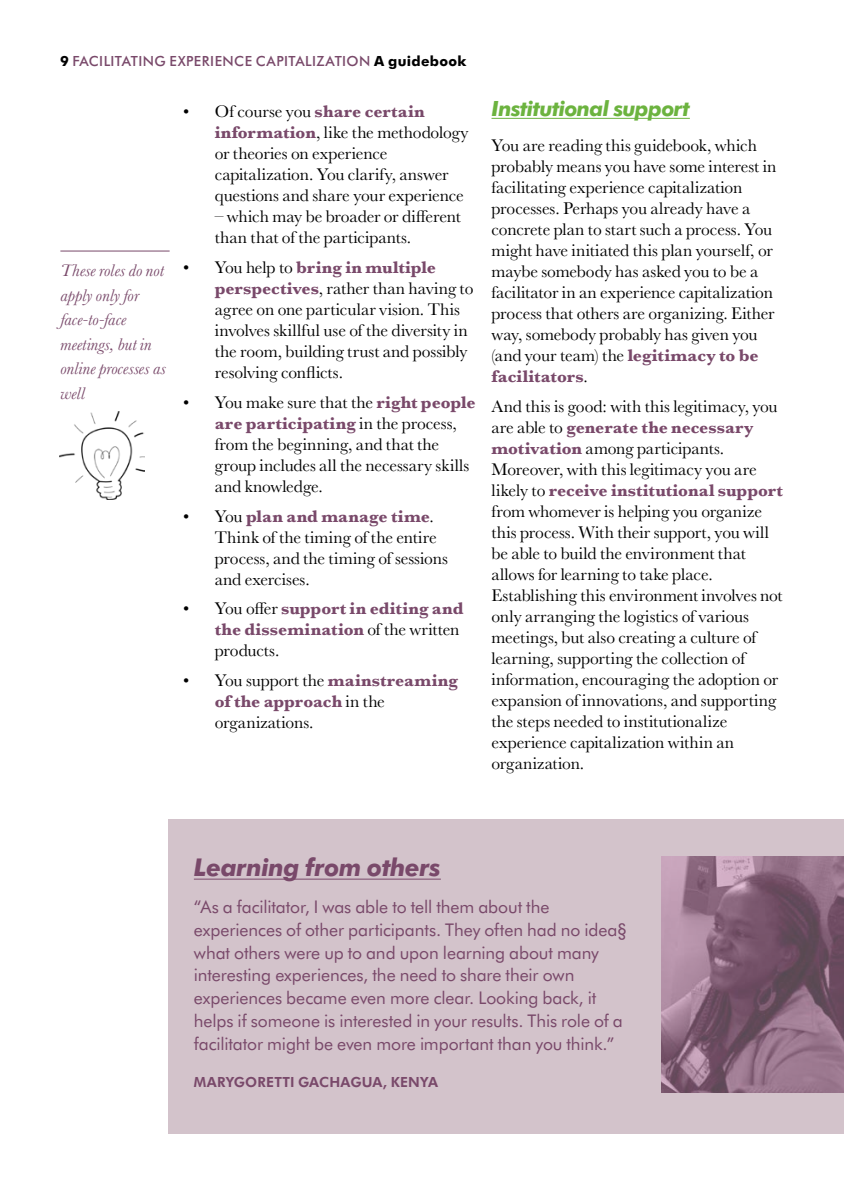
<style>
.page{position:relative;width:844px;height:1191px;background:#fff}
.page>*{position:absolute;margin:0;border:0;box-sizing:border-box;transform-origin:0 0}
.t1{font:italic 700 24.5px "Futura BT";letter-spacing:-.015em;color:#79496a}
.t2{font:italic 700 21px "Futura BT";letter-spacing:-.03em;color:#6cb33f}
.t3{font:17.5px/21px "Baskerville";letter-spacing:-.005em;color:#000}
.t4{font:17.5px/22.8px "Futura BT";letter-spacing:-.005em;color:#79496a}
.t5{font:italic 17.5px/24.5px "Baskerville";color:#79496a}
.t6{font:700 17.5px/21px "Baskerville";color:#79496a}
.t7{font:500 14px "Futura BT";letter-spacing:.03em;color:#79496a}
.t8{font:800 14px "Futura BT";letter-spacing:.015em;color:#79496a}
.s1{font-weight:700;color:#000}
.s2{font-weight:700;color:#79496a}
.s3{font-weight:400;color:#000}
</style>
<div class="page">
<hr style="left:491px;top:118px;width:198px;height:1px;background:#6cb33f">
<hr style="left:60px;top:251px;width:109px;height:1px;background:#79496a">
<img style="left:60px;top:412px;width:84px;height:87px">
<div style="left:169px;top:819px;width:674px;height:314px;background:#d3c3cb"></div>
<hr style="left:194px;top:878px;width:247px;height:1px;background:#79496a">
<img style="left:661px;top:857px;width:182px;height:236px">
<p class="t7" style="left:60px;top:52px;width:408px"><span class="s1">9</span> FACILITATING EXPERIENCE CAPITALIZATION <span class="s1">A guidebook</span></p>
<p class="t5" style="left:60px;top:258px;width:107px">These roles do not apply only for face-to-face meetings, but in online processes as well</p>
<p class="t3" style="left:215px;top:101px;width:255px;text-indent:-32px">• Of course you <span class="s2">share certain information</span>, like the methodology or theories on experience capitalization. You clarify, answer questions and share your experience</p>
<p class="t3" style="left:215px;top:206px;width:247px">– which may be broader or different than that of the participants.</p>
<p class="t3" style="left:215px;top:257px;width:260px;text-indent:-32px">• You help to <span class="s2">bring in multiple perspectives</span>, rather than having to agree on one particular vision. This involves skillful use of the diversity in the room, building trust and possibly resolving conflicts.</p>
<p class="t3" style="left:215px;top:392px;width:262px;text-indent:-32px">• You make sure that the <span class="s2">right people are participating</span> in the process, from the beginning, and that the group includes all the necessary skills and knowledge.</p>
<p class="t3" style="left:215px;top:506px;width:234px;text-indent:-32px">• You <span class="s2">plan and manage time</span>.<br>Think of the timing of the entire process, and the timing of sessions and exercises.</p>
<p class="t6" style="left:215px;top:598px;width:250px;text-indent:-32px"><span class="s3">• You offer</span> support in editing and the dissemination <span class="s3">of the written products.</span></p>
<p class="t3" style="left:215px;top:670px;width:245px;text-indent:-32px">• You support the <span class="s2">mainstreaming of the approach</span> in the organizations.</p>
<p class="t2" style="left:491px;top:96px;width:200px">Institutional support</p>
<p class="t3" style="left:491px;top:135px;width:286px">You are reading this guidebook, which probably means you have some interest in facilitating experience capitalization processes. Perhaps you already have a concrete plan to start such a process. You might have initiated this plan yourself, or maybe somebody has asked you to be a facilitator in an experience capitalization process that others are organizing. Either way, somebody probably has given you (and your team) the <span class="s2">legitimacy to be facilitators</span>.</p>
<p class="t3" style="left:491px;top:396px;width:293px">And this is good: with this legitimacy, you are able to <span class="s2">generate the necessary motivation</span> among participants.<br>Moreover, with this legitimacy you are likely to <span class="s2">receive institutional support </span>from whomever is helping you organize this process. With their support, you will be able to build the environment that allows for learning to take place.<br>Establishing this environment involves not only arranging the logistics of various meetings, but also creating a culture of learning, supporting the collection of information, encouraging the adoption or expansion of innovations, and supporting the steps needed to institutionalize experience capitalization within an organization.</p>
<h1 class="t1" style="left:194px;top:852px;width:248px">Learning from others</h1>
<p class="t4" style="left:194px;top:895px;width:434px">“As a facilitator, I was able to tell them about the experiences of other participants. They often had no idea§ what others were up to and upon learning about many interesting experiences, the need to share their own experiences became even more clear. Looking back, it helps if someone is interested in your results. This role of a facilitator might be even more important than you think.”</p>
<p class="t8" style="left:194px;top:1073px;width:246px">MARYGORETTI GACHAGUA, KENYA</p>
</div>
